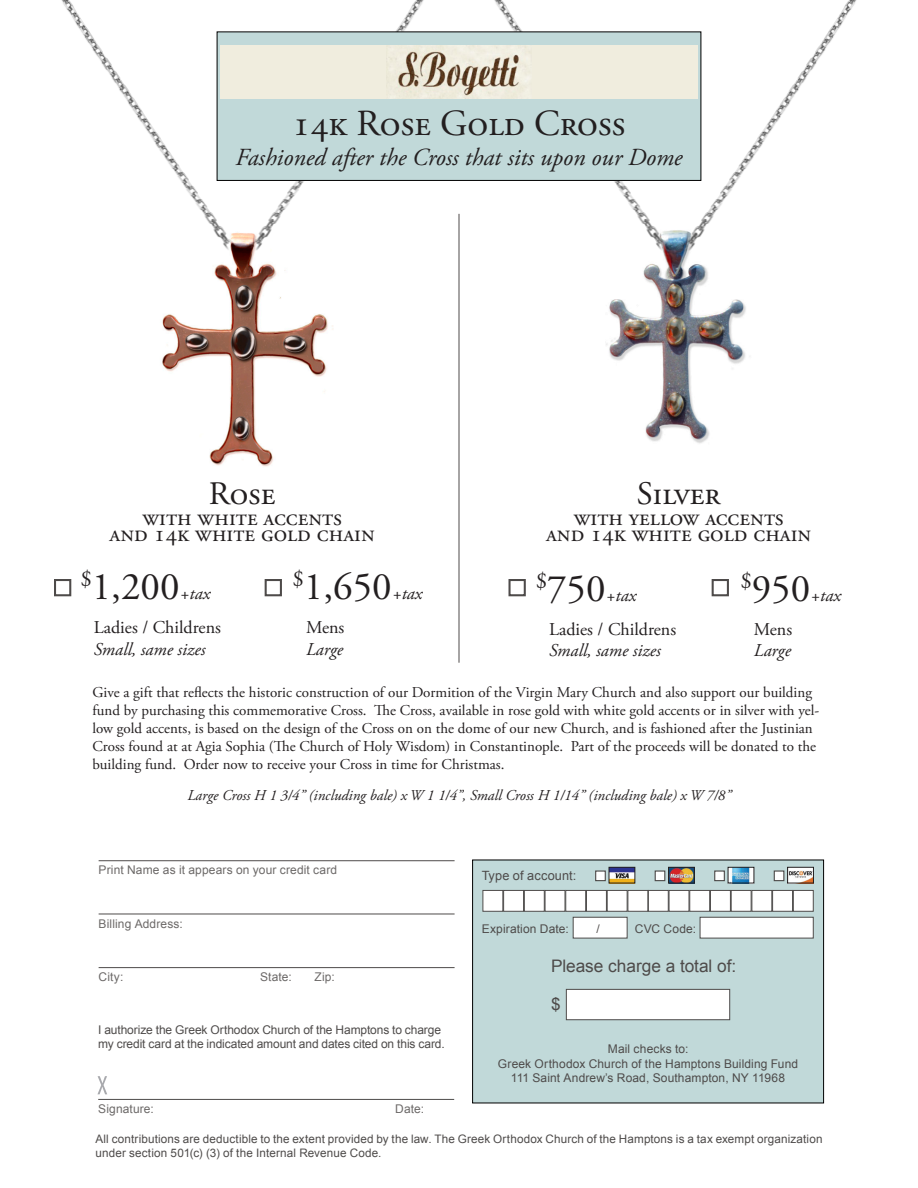
<style>
.page{position:relative;width:918px;height:1188px;background:#fff}
.page>*{position:absolute;margin:0;border:0;box-sizing:border-box;transform-origin:0 0}
.t1{font:39px "Adobe Garamond Pro";color:#231f20}
.t2{font:36.75px "Adobe Garamond Pro";color:#231f20}
.t3{font:32.85px "Adobe Garamond Pro";color:#231f20}
.t4{font:italic 24.45px "Adobe Garamond Pro";color:#231f20}
.t5{font:23.85px "Adobe Garamond Pro";color:#231f20}
.t6{font:italic 18px "Adobe Garamond Pro";color:#231f20}
.t7{font:18px "Adobe Garamond Pro";color:#231f20}
.donation_card{font:17.25px "Arial";letter-spacing:-.005em;color:#4e4b4a}
.t8{font:15px/18px "Adobe Garamond Pro";color:#231f20}
.t9{font:italic 15px "Adobe Garamond Pro";color:#231f20}
.donation_card-2{font:12.75px "Arial";letter-spacing:.01em;color:#4e4b4a}
.body{font:12px/14.4px "Arial";color:#4e4b4a}
.t10{font:12px "Arial";letter-spacing:.01em;color:#6c6968}
.donation_card-3{font:12px "Arial";letter-spacing:.015em;color:#4e4b4a}
.body-2{font:11.7px/14.4px "Arial";letter-spacing:.015em;color:#4e4b4a}
.s1{font-style:italic;font-size:18px}
.s2{font-style:normal;font-size:39px}
</style>
<div class="page">
<img style="left:546px;top:0;width:311px;height:221px">
<img style="left:61px;top:0;width:485px;height:253px">
<img style="left:155px;top:232px;width:180px;height:235px">
<img style="left:606px;top:221px;width:140px;height:223px">
<div style="left:217px;top:32px;width:484px;height:148px;background:#c1d9d9"></div>
<div style="left:217px;top:32px;width:484px;height:149px;border:1px solid #000"></div>
<div style="left:220px;top:46px;width:478px;height:53px;background:#f0edde"></div>
<img style="left:391px;top:48px;width:139px;height:51px">
<svg style="left:97px;top:1076px;width:10px;height:18px"></svg>
<hr style="left:98px;top:1099px;width:356px;height:1px;background:#4e4b4a">
<div style="left:472px;top:860px;width:352px;height:243px;background:#c1d9d9;border:1px solid #000"></div>
<img style="left:611px;top:869px;width:22px;height:12px">
<div style="left:609px;top:867px;width:26px;height:16px;border:1px solid #231f20"></div>
<div style="left:595px;top:870px;width:11px;height:11px;background:#fff;border:1px solid #4e4b4a"></div>
<img style="left:670px;top:869px;width:23px;height:12px">
<div style="left:668px;top:867px;width:27px;height:16px;border:1px solid #231f20"></div>
<div style="left:655px;top:870px;width:10px;height:11px;background:#fff;border:1px solid #4e4b4a"></div>
<img style="left:730px;top:869px;width:22px;height:12px">
<div style="left:728px;top:867px;width:26px;height:16px;border:1px solid #231f20"></div>
<div style="left:714px;top:870px;width:11px;height:11px;background:#fff;border:1px solid #4e4b4a"></div>
<img style="left:789px;top:869px;width:23px;height:12px">
<div style="left:787px;top:867px;width:27px;height:16px;border:1px solid #231f20"></div>
<div style="left:774px;top:870px;width:10px;height:11px;background:#fff;border:1px solid #4e4b4a"></div>
<div style="left:566px;top:989px;width:164px;height:31px;background:#fff;border:1px solid #4e4b4a"></div>
<div style="left:573px;top:917px;width:55px;height:21px;background:#fff;border:1px solid #4e4b4a"></div>
<div style="left:648px;top:890px;width:21px;height:22px;background:#fff;border:1px solid #4e4b4a"></div>
<div style="left:483px;top:890px;width:20px;height:22px;background:#fff;border:1px solid #4e4b4a"></div>
<div style="left:669px;top:890px;width:20px;height:22px;background:#fff;border:1px solid #4e4b4a"></div>
<div style="left:503px;top:890px;width:21px;height:22px;background:#fff;border:1px solid #4e4b4a"></div>
<div style="left:689px;top:890px;width:21px;height:22px;background:#fff;border:1px solid #4e4b4a"></div>
<div style="left:524px;top:890px;width:21px;height:22px;background:#fff;border:1px solid #4e4b4a"></div>
<div style="left:710px;top:890px;width:21px;height:22px;background:#fff;border:1px solid #4e4b4a"></div>
<div style="left:545px;top:890px;width:20px;height:22px;background:#fff;border:1px solid #4e4b4a"></div>
<div style="left:731px;top:890px;width:21px;height:22px;background:#fff;border:1px solid #4e4b4a"></div>
<div style="left:565px;top:890px;width:21px;height:22px;background:#fff;border:1px solid #4e4b4a"></div>
<div style="left:752px;top:890px;width:20px;height:22px;background:#fff;border:1px solid #4e4b4a"></div>
<div style="left:586px;top:890px;width:21px;height:22px;background:#fff;border:1px solid #4e4b4a"></div>
<div style="left:772px;top:890px;width:21px;height:22px;background:#fff;border:1px solid #4e4b4a"></div>
<div style="left:607px;top:890px;width:21px;height:22px;background:#fff;border:1px solid #4e4b4a"></div>
<div style="left:793px;top:890px;width:21px;height:22px;background:#fff;border:1px solid #4e4b4a"></div>
<div style="left:628px;top:890px;width:20px;height:22px;background:#fff;border:1px solid #4e4b4a"></div>
<div style="left:700px;top:917px;width:114px;height:21px;background:#fff;border:1px solid #4e4b4a"></div>
<hr style="left:99px;top:860px;width:356px;height:1px;background:#4e4b4a">
<hr style="left:99px;top:914px;width:356px;height:1px;background:#4e4b4a">
<hr style="left:99px;top:967px;width:356px;height:1px;background:#4e4b4a">
<div style="left:54px;top:579px;width:17px;height:17px;border:2px solid #4e4b4a"></div>
<div style="left:265px;top:579px;width:17px;height:17px;border:2px solid #4e4b4a"></div>
<div style="left:509px;top:579px;width:17px;height:17px;border:2px solid #4e4b4a"></div>
<div style="left:712px;top:579px;width:17px;height:17px;border:2px solid #4e4b4a"></div>
<hr style="left:459px;top:214px;width:1px;height:449px;background:#4e4b4a">
<p class="t2" style="left:293px;top:101px;width:334px">14k Rose Gold Cross</p>
<p class="t4" style="left:236px;top:142px;width:448px">Fashioned after the Cross that sits upon our Dome</p>
<p class="t3" style="left:209px;top:474px;width:68px">Rose</p>
<p class="t5" style="left:142px;top:503px;width:201px">with white accents</p>
<p class="t5" style="left:110px;top:519px;width:267px">and 14k white gold chain</p>
<p class="t1" style="left:80px;top:563px;width:131px"><sup>$</sup>1,200<span class="s1">+tax</span></p>
<p class="t7" style="left:94px;top:617px;width:129px">Ladies / Childrens</p>
<p class="t6" style="left:94px;top:638px;width:113px">Small, same sizes</p>
<p class="t1" style="left:293px;top:563px;width:131px"><sup>$</sup>1,650<span class="s1">+tax</span></p>
<p class="t7" style="left:306px;top:617px;width:40px">Mens</p>
<p class="t6" style="left:306px;top:638px;width:39px">Large</p>
<p class="t3" style="left:637px;top:474px;width:85px">Silver</p>
<p class="t5" style="left:574px;top:503px;width:212px">with yellow accents</p>
<p class="t5" style="left:546px;top:519px;width:267px">and 14k white gold chain</p>
<p class="t6" style="left:536px;top:584px;width:102px"><sup>$</sup><span class="s2">750</span>+tax</p>
<p class="t7" style="left:549px;top:618px;width:129px">Ladies / Childrens</p>
<p class="t6" style="left:549px;top:640px;width:113px">Small, same sizes</p>
<p class="t6" style="left:740px;top:584px;width:102px"><sup>$</sup><span class="s2">950</span>+tax</p>
<p class="t7" style="left:754px;top:618px;width:40px">Mens</p>
<p class="t6" style="left:754px;top:640px;width:39px">Large</p>
<p class="t8" style="left:92px;top:684px;width:728px">Give a gift that reflects the historic construction of our Dormition of the Virgin Mary Church and also support our building fund by purchasing this commemorative Cross. The Cross, available in rose gold with white gold accents or in silver with yel&shy;low gold accents, is based on the design of the Cross on on the dome of our new Church, and is fashioned after the Justinian Cross found at at Agia Sophia (The Church of Holy Wisdom) in Constantinople. Part of the proceeds will be donated to the building fund. Order now to receive your Cross in time for Christmas.</p>
<p class="t9" style="left:187px;top:787px;width:545px">Large Cross H 1 3/4” (including bale) x W 1 1/4”, Small Cross H 1/14” (including bale) x W 7/8”</p>
<p class="t10" style="left:99px;top:862px;width:240px">Print Name as it appears on your credit card</p>
<p class="t10" style="left:99px;top:915px;width:86px">Billing Address:</p>
<p class="t10" style="left:99px;top:969px;width:26px">City:</p>
<p class="t10" style="left:260px;top:969px;width:33px">State:</p>
<p class="t10" style="left:315px;top:969px;width:22px">Zip:</p>
<p class="body" style="left:98px;top:1023px;width:348px">I authorize the Greek Orthodox Church of the Hamptons to charge my credit card at the indicated amount and dates cited on this card.</p>
<p class="t10" style="left:98px;top:1101px;width:57px">Signature:</p>
<p class="t10" style="left:395px;top:1101px;width:30px">Date:</p>
<p class="donation_card-2" style="left:482px;top:867px;width:96px">Type of account:</p>
<p class="donation_card-3" style="left:482px;top:920px;width:88px">Expiration Date:</p>
<p class="donation_card-3" style="left:597px;top:920px;width:5px">/</p>
<p class="donation_card-3" style="left:635px;top:920px;width:63px">CVC Code:</p>
<p class="donation_card" style="left:551px;top:955px;width:187px">Please charge a total of:</p>
<p class="donation_card" style="left:551px;top:993px;width:11px">$</p>
<p class="body" style="left:608px;top:1042px;width:82px">Mail checks to:</p>
<p class="body" style="left:498px;top:1056px;width:302px">Greek Orthodox Church of the Hamptons Building Fund</p>
<p class="body" style="left:511px;top:1071px;width:276px">111 Saint Andrew’s Road, Southampton, NY 11968</p>
<p class="body-2" style="left:95px;top:1132px;width:729px">All contributions are deductible to the extent provided by the law. The Greek Orthodox Church of the Hamptons is a tax exempt organization under section 501(c) (3) of the Internal Revenue Code.</p>
</div>
